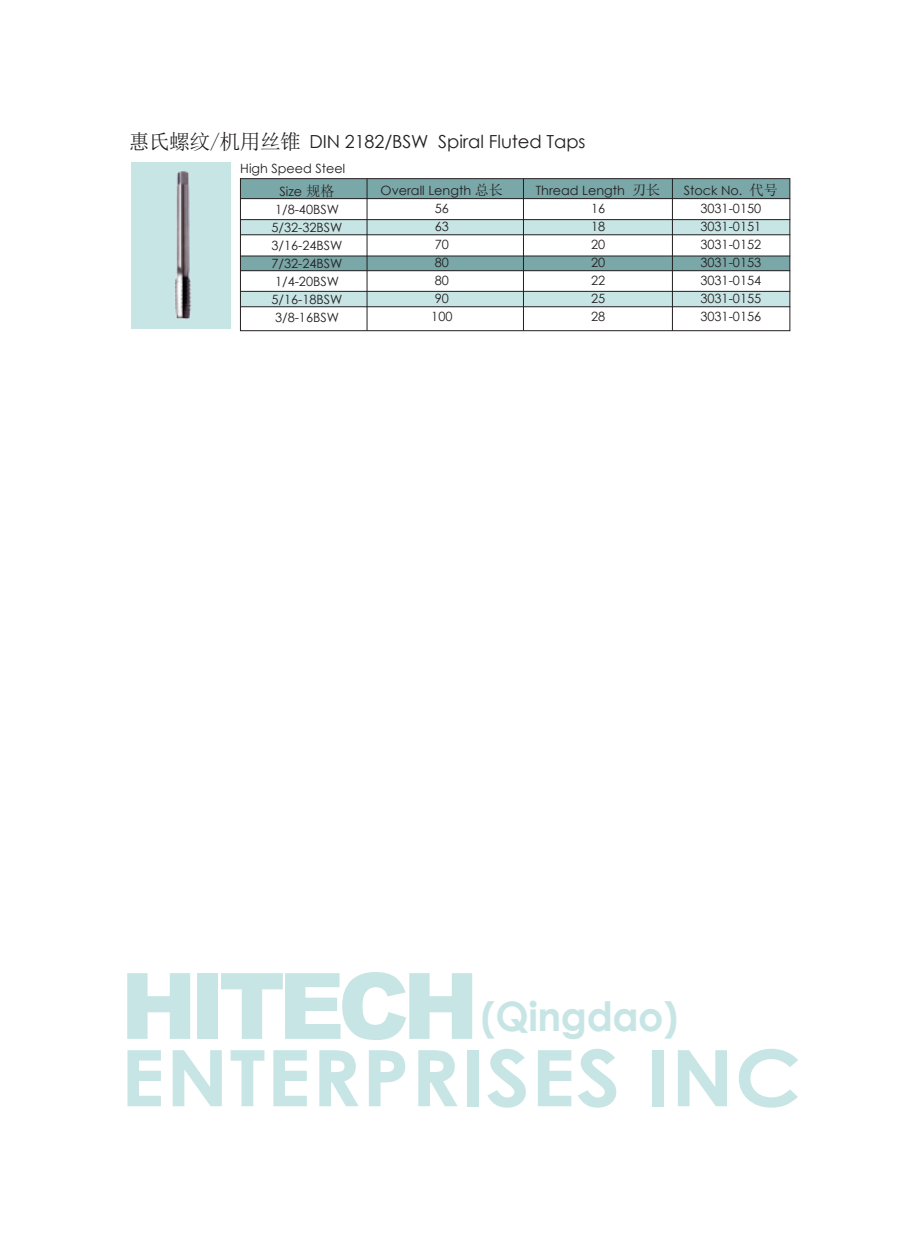
<style>
.page{position:relative;width:919px;height:1238px;background:#fff}
.page>*{position:absolute;margin:0;border:0;box-sizing:border-box;transform-origin:0 0}
.t1{font:900 91.8px "Arial";letter-spacing:-.075em;color:#c8e5e5}
.t2{font:700 78px "Century Gothic";letter-spacing:.01em;color:#c8e5e5;scale:1.09 1}
.t3{font:700 40.5px "Century Gothic";letter-spacing:-.01em;color:#c8e5e5}
.t4{font:21px "CT Zhong Yuan SJ";letter-spacing:-.03em;color:#231f20}
.t5{font:18px "Century Gothic";letter-spacing:-.005em;color:#231f20}
.t6{font:12.75px/18px "Century Gothic";color:#231f20;text-align:center}
.s1{font-family:"CT Zhong Yuan SJ";font-size:14.25px}
</style>
<div class="page">
<div style="left:131px;top:163px;width:100px;height:166px;background:#c8e5e5"></div>
<div style="left:240px;top:220px;width:549px;height:15px;background:#c8e5e5"></div>
<div style="left:241px;top:179px;width:549px;height:19px;background:#7aa7a8"></div>
<div style="left:241px;top:256px;width:549px;height:14px;background:#7aa7a8"></div>
<hr style="left:240px;top:198px;width:550px;height:1px;background:#231f20">
<hr style="left:240px;top:219px;width:550px;height:1px;background:#231f20">
<hr style="left:240px;top:234px;width:550px;height:1px;background:#231f20">
<hr style="left:240px;top:255px;width:550px;height:1px;background:#231f20">
<hr style="left:240px;top:270px;width:550px;height:1px;background:#231f20">
<div style="left:240px;top:291px;width:549px;height:15px;background:#c8e5e5"></div>
<hr style="left:240px;top:291px;width:550px;height:1px;background:#231f20">
<hr style="left:240px;top:306px;width:550px;height:1px;background:#231f20">
<hr style="left:366px;top:179px;width:1px;height:152px;background:#231f20">
<hr style="left:523px;top:179px;width:1px;height:152px;background:#231f20">
<hr style="left:672px;top:179px;width:1px;height:152px;background:#231f20">
<div style="left:240px;top:178px;width:550px;height:153px;border:1px solid #231f20"></div>
<img style="left:175px;top:171px;width:16px;height:148px">
<h3 class="t4" style="left:129px;top:130px;width:174px">惠氏螺纹/机用丝锥</h3>
<p class="t6" style="left:271px;top:182px;width:73px">Size <span class="s1">规格<br></span>1/8-40BSW<br>5/32-32BSW<br>3/16-24BSW<br>7/32-24BSW<br>1/4-20BSW<br>5/16-18BSW<br>3/8-16BSW</p>
<p class="t6" style="left:380px;top:181px;width:124px">Overall Length <span class="s1">总长<br></span>56<br>63<br>70<br>80<br>80<br>90<br>100</p>
<p class="t6" style="left:535px;top:181px;width:126px">Thread Length <span class="s1">刃长<br></span>16<br>18<br>20<br>20<br>22<br>25<br>28</p>
<p class="t6" style="left:683px;top:181px;width:96px">Stock No. <span class="s1">代号<br></span>3031-0150<br>3031-0151<br>3031-0152<br>3031-0153<br>3031-0154<br>3031-0155<br>3031-0156</p>
<h3 class="t5" style="left:309px;top:129px;width:278px">DIN 2182/BSW Spiral Fluted Taps</h3>
<p class="t6" style="left:240px;top:159px;width:107px">High Speed SteeI</p>
<h1 class="t1" style="left:120px;top:939px;width:360px">HITECH</h1>
<h3 class="t3" style="left:480px;top:985px;width:199px">(Qingdao)</h3>
<h2 class="t2" style="left:120px;top:1018px;width:626px">ENTERPRISES INC</h2>
</div>
